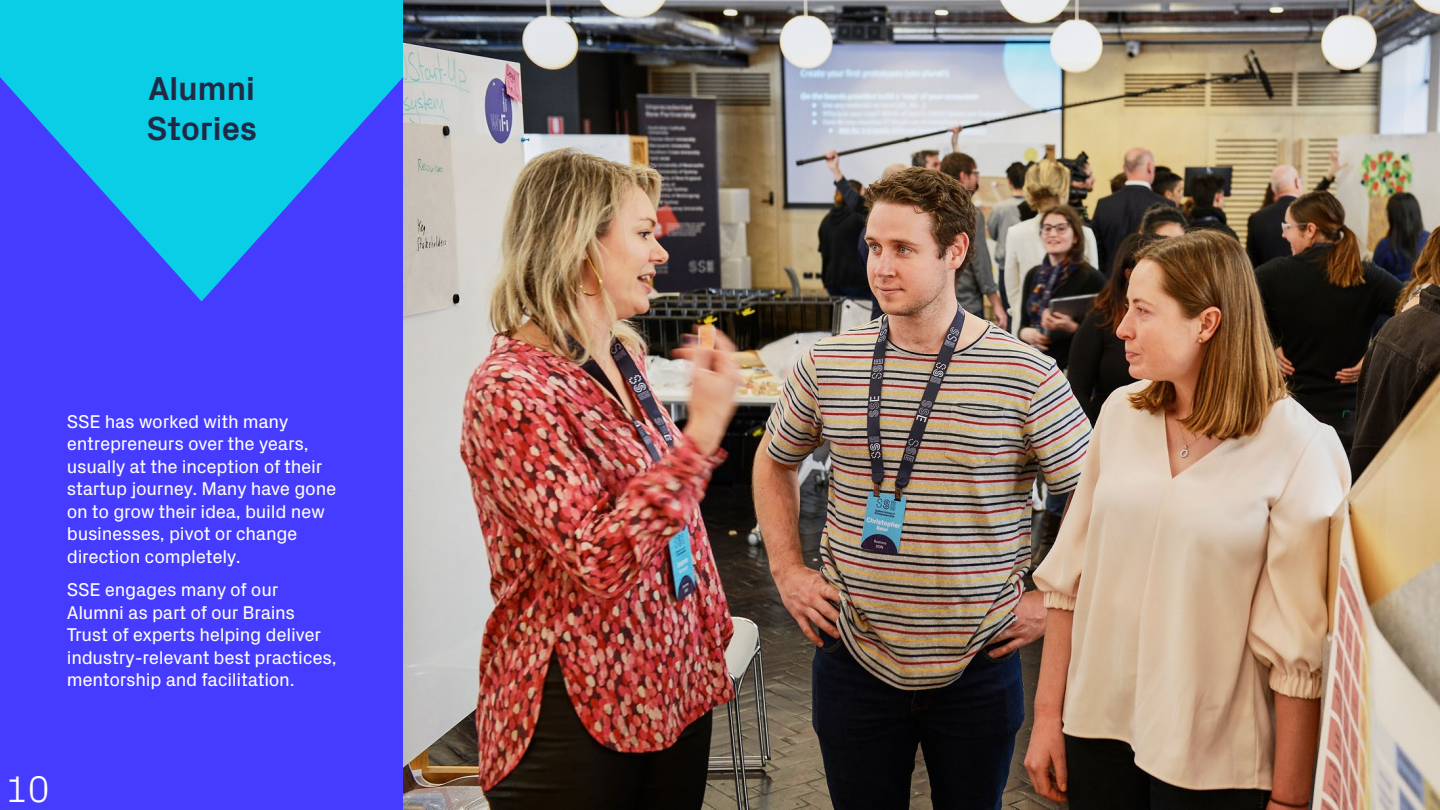
<style>
.page{position:relative;width:1440px;height:810px;background:#fff}
.page>*{position:absolute;margin:0;border:0;box-sizing:border-box;transform-origin:0 0}
.t1{font:300 37.5px "Px Grotesk";color:#fff}
.t2{font:700 33.75px/40.5px "Px Grotesk";letter-spacing:-.015em;color:#222944}
.t3{font:18.75px/22.5px "Px Grotesk";letter-spacing:-.015em;color:#fff}
</style>
<div class="page">
<div style="left:0;top:0;width:404px;height:810px;background:#463cff"></div>
<svg style="left:0;top:0;width:404px;height:302px;fill:#0acde6"></svg>
<img style="left:404px;top:0;width:1036px;height:810px">
<h2 class="t2" style="left:146px;top:66px;width:112px">Alumni<br>Stories</h2>
<p class="t3" style="left:67px;top:409px;width:271px">SSE has worked with many entrepreneurs over the years, usually at the inception of their startup journey. Many have gone on to grow their idea, build new businesses, pivot or change direction completely.</p>
<p class="t3" style="left:67px;top:577px;width:271px">SSE engages many of our<br>Alumni as part of our Brains<br>Trust of experts helping deliver industry-relevant best practices, mentorship and facilitation.</p>
<h1 class="t1" style="left:5px;top:762px;width:46px">10</h1>
</div>
